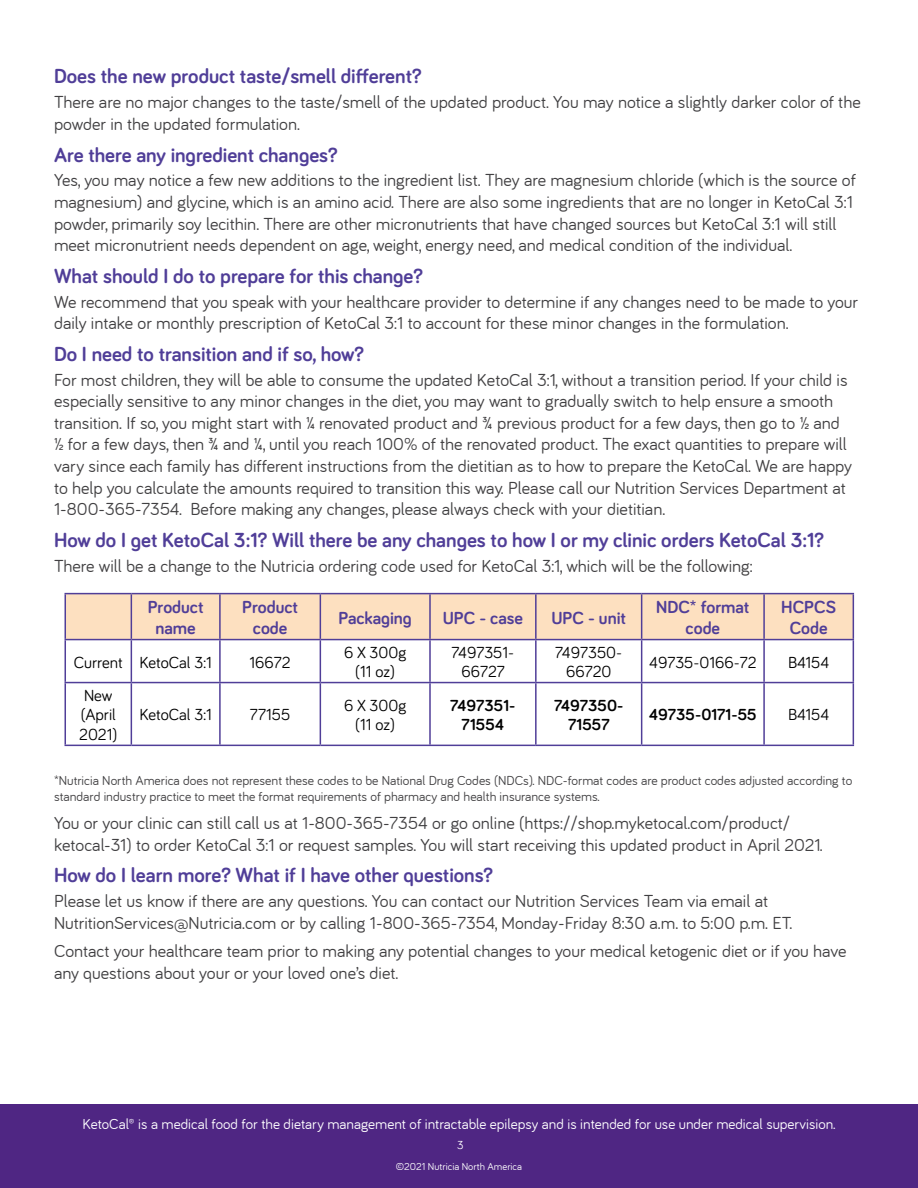
<style>
.page{position:relative;width:918px;height:1188px;background:#fff}
.page>*{position:absolute;margin:0;border:0;box-sizing:border-box;transform-origin:0 0}
.t1{font:700 21px "Bariol";color:#503e98}
.t2{font:18px/21.6px "Bariol";color:#414042}
.t3{font:700 18px/21.6px "Bariol";color:#503e98;text-align:center}
.t4{font:16.5px/19.8px "Bariol";color:#000;text-align:center}
.t5{font:700 16.5px/19.8px "Bariol";color:#000;text-align:center}
.t6{font:15px "Bariol";color:#fff}
.t7{font:13.5px/16.2px "Bariol";color:#414042}
.t8{font:12px "Bariol";color:#fff}
.t9{font:10.5px "Bariol";color:#fff}
</style>
<div class="page">
<div style="left:0;top:1104px;width:918px;height:84px;background:#4f2683"></div>
<div style="left:66px;top:594px;width:787px;height:45px;background:#fde0c0"></div>
<svg style="left:66px;top:640px;width:787px;height:105px"></svg>
<hr style="left:65px;top:593px;width:66px;height:1px;background:#503e98">
<hr style="left:65px;top:594px;width:1px;height:45px;background:#503e98">
<hr style="left:131px;top:593px;width:89px;height:1px;background:#503e98">
<hr style="left:131px;top:594px;width:1px;height:45px;background:#503e98">
<hr style="left:220px;top:593px;width:100px;height:1px;background:#503e98">
<hr style="left:219px;top:594px;width:2px;height:45px;background:#503e98">
<hr style="left:320px;top:593px;width:110px;height:1px;background:#503e98">
<hr style="left:320px;top:594px;width:1px;height:45px;background:#503e98">
<hr style="left:430px;top:593px;width:106px;height:1px;background:#503e98">
<hr style="left:429px;top:594px;width:2px;height:45px;background:#503e98">
<hr style="left:536px;top:593px;width:106px;height:1px;background:#503e98">
<hr style="left:535px;top:594px;width:2px;height:45px;background:#503e98">
<hr style="left:642px;top:593px;width:122px;height:1px;background:#503e98">
<hr style="left:641px;top:594px;width:1px;height:45px;background:#503e98">
<hr style="left:764px;top:593px;width:90px;height:1px;background:#503e98">
<hr style="left:763px;top:594px;width:2px;height:45px;background:#503e98">
<hr style="left:853px;top:594px;width:1px;height:45px;background:#503e98">
<hr style="left:65px;top:639px;width:66px;height:1px;background:#503e98">
<hr style="left:65px;top:640px;width:1px;height:42px;background:#503e98">
<hr style="left:131px;top:639px;width:89px;height:1px;background:#503e98">
<hr style="left:131px;top:640px;width:1px;height:42px;background:#503e98">
<hr style="left:220px;top:639px;width:100px;height:1px;background:#503e98">
<hr style="left:219px;top:640px;width:2px;height:42px;background:#503e98">
<hr style="left:320px;top:639px;width:110px;height:1px;background:#503e98">
<hr style="left:320px;top:640px;width:1px;height:42px;background:#503e98">
<hr style="left:430px;top:639px;width:106px;height:1px;background:#503e98">
<hr style="left:429px;top:640px;width:2px;height:42px;background:#503e98">
<hr style="left:536px;top:639px;width:106px;height:1px;background:#503e98">
<hr style="left:535px;top:640px;width:2px;height:42px;background:#503e98">
<hr style="left:642px;top:639px;width:122px;height:1px;background:#503e98">
<hr style="left:641px;top:640px;width:1px;height:42px;background:#503e98">
<hr style="left:764px;top:639px;width:90px;height:1px;background:#503e98">
<hr style="left:763px;top:640px;width:2px;height:42px;background:#503e98">
<hr style="left:853px;top:640px;width:1px;height:42px;background:#503e98">
<hr style="left:65px;top:682px;width:66px;height:1px;background:#503e98">
<hr style="left:65px;top:683px;width:1px;height:62px;background:#503e98">
<hr style="left:131px;top:682px;width:89px;height:1px;background:#503e98">
<hr style="left:131px;top:683px;width:1px;height:62px;background:#503e98">
<hr style="left:220px;top:682px;width:100px;height:1px;background:#503e98">
<hr style="left:219px;top:683px;width:2px;height:62px;background:#503e98">
<hr style="left:320px;top:682px;width:110px;height:1px;background:#503e98">
<hr style="left:320px;top:683px;width:1px;height:62px;background:#503e98">
<hr style="left:430px;top:682px;width:106px;height:1px;background:#503e98">
<hr style="left:429px;top:683px;width:2px;height:62px;background:#503e98">
<hr style="left:536px;top:682px;width:106px;height:1px;background:#503e98">
<hr style="left:535px;top:683px;width:2px;height:62px;background:#503e98">
<hr style="left:642px;top:682px;width:122px;height:1px;background:#503e98">
<hr style="left:641px;top:683px;width:1px;height:62px;background:#503e98">
<hr style="left:764px;top:682px;width:90px;height:1px;background:#503e98">
<hr style="left:763px;top:683px;width:2px;height:62px;background:#503e98">
<hr style="left:853px;top:683px;width:1px;height:62px;background:#503e98">
<hr style="left:65px;top:745px;width:66px;height:1px;background:#503e98">
<hr style="left:131px;top:745px;width:89px;height:1px;background:#503e98">
<hr style="left:220px;top:745px;width:100px;height:1px;background:#503e98">
<hr style="left:320px;top:745px;width:110px;height:1px;background:#503e98">
<hr style="left:430px;top:745px;width:106px;height:1px;background:#503e98">
<hr style="left:536px;top:745px;width:106px;height:1px;background:#503e98">
<hr style="left:642px;top:745px;width:122px;height:1px;background:#503e98">
<hr style="left:764px;top:745px;width:90px;height:1px;background:#503e98">
<p class="t1" style="left:54px;top:62px;width:369px">Does the new product taste/smell different?</p>
<p class="t2" style="left:54px;top:91px;width:808px">There are no major changes to the taste/smell of the updated product. You may notice a slightly darker color of the powder in the updated formulation.</p>
<p class="t1" style="left:54px;top:140px;width:285px">Are there any ingredient changes?</p>
<p class="t2" style="left:54px;top:170px;width:803px">Yes, you may notice a few new additions to the ingredient list. They are magnesium chloride (which is the source of magnesium) and glycine, which is an amino acid. There are also some ingredients that are no longer in KetoCal 3:1 powder, primarily soy lecithin. There are other micronutrients that have changed sources but KetoCal 3:1 will still meet micronutrient needs dependent on age, weight, energy need, and medical condition of the individual.</p>
<p class="t1" style="left:54px;top:261px;width:371px">What should I do to prepare for this change?</p>
<p class="t2" style="left:54px;top:291px;width:806px">We recommend that you speak with your healthcare provider to determine if any changes need to be made to your daily intake or monthly prescription of KetoCal 3:1 to account for these minor changes in the formulation.</p>
<p class="t1" style="left:54px;top:339px;width:312px">Do I need to transition and if so, how?</p>
<p class="t2" style="left:54px;top:369px;width:799px">For most children, they will be able to consume the updated KetoCal 3:1, without a transition period. If your child is especially sensitive to any minor changes in the diet, you may want to gradually switch to help ensure a smooth transition. If so, you might start with ¼ renovated product and ¾ previous product for a few days, then go to ½ and ½ for a few days, then ¾ and ¼, until you reach 100% of the renovated product. The exact quantities to prepare will vary since each family has different instructions from the dietitian as to how to prepare the KetoCal. We are happy to help you calculate the amounts required to transition this way. Please call our Nutrition Services Department at 1-800-365-7354. Before making any changes, please always check with your dietitian.</p>
<p class="t1" style="left:54px;top:525px;width:772px">How do I get KetoCal 3:1? Will there be any changes to how I or my clinic orders KetoCal 3:1?</p>
<p class="t2" style="left:54px;top:555px;width:700px">There will be a change to the Nutricia ordering code used for KetoCal 3:1, which will be the following:</p>
<p class="t3" style="left:148px;top:595px;width:57px">Product name</p>
<p class="t3" style="left:242px;top:595px;width:57px">Product code</p>
<p class="t3" style="left:339px;top:606px;width:75px">Packaging</p>
<p class="t3" style="left:443px;top:606px;width:12px">UPC</p>
<p class="t3" style="left:479px;top:606px;width:45px">- case</p>
<p class="t3" style="left:551px;top:606px;width:12px">UPC</p>
<p class="t3" style="left:588px;top:606px;width:39px">- unit</p>
<p class="t3" style="left:686px;top:595px;width:65px;text-align:left">* format code</p>
<p class="t3" style="left:790px;top:595px;width:39px;text-align:left;text-indent:-8px">HCPCS<br>Code</p>
<p class="t3" style="left:656px;top:595px;width:12px">NDC</p>
<p class="t4" style="left:74px;top:651px;width:140px">Current KetoCal 3:1</p>
<p class="t4" style="left:250px;top:651px;width:43px">16672</p>
<p class="t4" style="left:344px;top:641px;width:64px">6 X 300g (11 oz)</p>
<p class="t4" style="left:452px;top:641px;width:64px">7497351-<br>66727</p>
<p class="t4" style="left:555px;top:641px;width:68px">7497350-<br>66720</p>
<p class="t4" style="left:649px;top:651px;width:109px">49735-0166-72</p>
<p class="t4" style="left:788px;top:651px;width:43px">B4154</p>
<p class="t4" style="left:79px;top:684px;width:40px;text-align:left">New (April<br>2021)</p>
<p class="t4" style="left:139px;top:704px;width:74px">KetoCal 3:1</p>
<p class="t4" style="left:250px;top:704px;width:42px">77155</p>
<p class="t4" style="left:344px;top:694px;width:64px">6 X 300g (11 oz)</p>
<p class="t5" style="left:450px;top:694px;width:67px">7497351-<br>71554</p>
<p class="t5" style="left:554px;top:694px;width:71px">7497350-<br>71557</p>
<p class="t5" style="left:649px;top:704px;width:109px">49735-0171-55</p>
<p class="t4" style="left:788px;top:704px;width:43px">B4154</p>
<p class="t7" style="left:54px;top:772px;width:800px">*Nutricia North America does not represent these codes to be National Drug Codes (NDCs). NDC-format codes are product codes adjusted according to standard industry practice to meet the format requirements of pharmacy and health insurance systems.</p>
<p class="t2" style="left:54px;top:812px;width:770px">You or your clinic can still call us at 1-800-365-7354 or go online (https://shop.myketocal.com/product/ ketocal-31) to order KetoCal 3:1 or request samples. You will start receiving this updated product in April 2021.</p>
<p class="t1" style="left:54px;top:861px;width:441px">How do I learn more? What if I have other questions?</p>
<p class="t2" style="left:54px;top:890px;width:740px">Please let us know if there are any questions. You can contact our Nutrition Services Team via email at<br>NutritionServices@Nutricia.com or by calling 1-800-365-7354, Monday-Friday 8:30 a.m. to 5:00 p.m. ET.</p>
<p class="t2" style="left:54px;top:940px;width:794px">Contact your healthcare team prior to making any potential changes to your medical ketogenic diet or if you have any questions about your or your loved one’s diet.</p>
<p class="t6" style="left:82px;top:1115px;width:755px">KetoCal® is a medical food for the dietary management of intractable epilepsy and is intended for use under medical supervision.</p>
<p class="t8" style="left:457px;top:1137px;width:8px">3</p>
<p class="t9" style="left:396px;top:1161px;width:128px">©2021 Nutricia North America</p>
</div>
